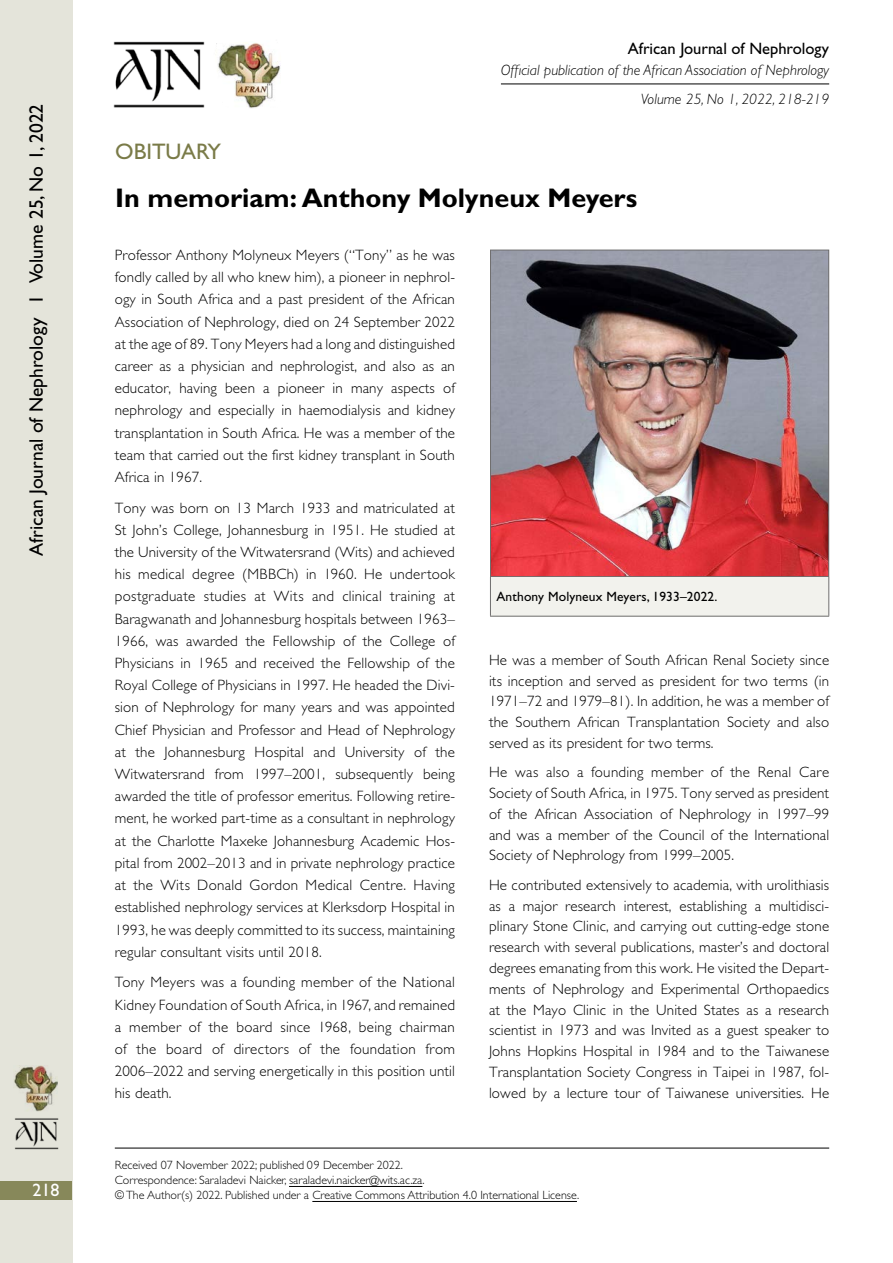
<style>
.page{position:relative;width:893px;height:1263px;background:#fff}
.page>*{position:absolute;margin:0;border:0;box-sizing:border-box;transform-origin:0 0}
.t1{font:700 27px "Gill Sans Std";color:#000}
.t2{font:22.5px "Gill Sans Std";color:#7a7b48}
.t3{font:19.5px "Gill Sans Std";color:#000}
.t4{font:18px "Gill Sans Std";color:#fff}
.t5{font:16.5px "Gill Sans Std";color:#000}
.t6{font:300 15px/22.2px "Gill Sans Std";letter-spacing:.01em;color:#000;text-align:justify}
.t7{font:italic 300 15px/29.5px "Gill Sans Std";color:#000;text-align:right}
.t8{font:13.5px "Gill Sans Std";letter-spacing:.01em;color:#000}
.t9{font:300 12px/15.3px "Gill Sans Std";color:#000}
</style>
<div class="page">
<div style="left:0;top:0;width:72px;height:1263px;background:#e4e4da"></div>
<div style="left:0;top:1181px;width:72px;height:18px;background:#87885a"></div>
<img style="left:14px;top:1118px;width:45px;height:32px">
<img style="left:14px;top:1065px;width:44px;height:46px">
<hr style="left:115px;top:1148px;width:714px;height:1px;background:#000">
<img style="left:113px;top:41px;width:92px;height:67px">
<img style="left:216px;top:42px;width:65px;height:66px">
<hr style="left:501px;top:84px;width:328px;height:1px;background:#000">
<hr style="left:312px;top:1201px;width:265px;height:1px;background:#000">
<hr style="left:289px;top:1186px;width:133px;height:1px;background:#000">
<img style="left:492px;top:252px;width:335px;height:323px">
<div style="left:490px;top:250px;width:339px;height:327px;border:1px solid #706f6f"></div>
<div style="left:490px;top:577px;width:339px;height:39px;background:#f2f2ed"></div>
<hr style="left:490px;top:577px;width:1px;height:39px;background:#706f6f">
<hr style="left:828px;top:577px;width:1px;height:39px;background:#706f6f">
<hr style="left:490px;top:616px;width:339px;height:1px;background:#706f6f">
<h3 class="t3" style="left:25px;top:556px;width:453px;rotate:-90deg">African Journal of Nephrology I Volume 25, No 1, 2022</h3>
<p class="t4" style="left:33px;top:1180px;width:29px">218</p>
<p class="t5" style="left:628px;top:39px;width:203px">African Journal of Nephrology</p>
<p class="t7" style="left:501px;top:55px;width:330px">Official publication of the African Association of Nephrology<br>Volume 25, No 1, 2022, 218-219</p>
<h2 class="t2" style="left:115px;top:138px;width:107px">OBITUARY</h2>
<h1 class="t1" style="left:115px;top:182px;width:523px">In memoriam: Anthony Molyneux Meyers</h1>
<p class="t6" style="left:115px;top:244px;width:342px">Professor Anthony Molyneux Meyers (“Tony” as he was fondly called by all who knew him), a pioneer in nephrol&shy;ogy in South Africa and a past president of the African Association of Nephrology, died on 24 September 2022 at the age of 89. Tony Meyers had a long and distinguished career as a physician and nephrologist, and also as an educator, having been a pioneer in many aspects of nephrology and especially in haemodialysis and kidney transplantation in South Africa. He was a member of the team that carried out the first kidney transplant in South Africa in 1967.</p>
<p class="t6" style="left:115px;top:497px;width:342px">Tony was born on 13 March 1933 and matriculated at St John’s College, Johannesburg in 1951. He studied at the University of the Witwatersrand (Wits) and achieved his medical degree (MBBCh) in 1960. He undertook postgraduate studies at Wits and clinical training at Baragwanath and Johannesburg hospitals between 1963– 1966, was awarded the Fellowship of the College of Physicians in 1965 and received the Fellowship of the Royal College of Physicians in 1997. He headed the Divi&shy;sion of Nephrology for many years and was appointed Chief Physician and Professor and Head of Nephrology at the Johannesburg Hospital and University of the Witwatersrand from 1997–2001, subsequently being awarded the title of professor emeritus. Following retire&shy;ment, he worked part-time as a consultant in nephrology at the Charlotte Maxeke Johannesburg Academic Hos&shy;pital from 2002–2013 and in private nephrology practice at the Wits Donald Gordon Medical Centre. Having established nephrology services at Klerksdorp Hospital in 1993, he was deeply committed to its success, maintaining regular consultant visits until 2018.</p>
<p class="t6" style="left:115px;top:971px;width:342px">Tony Meyers was a founding member of the National Kidney Foundation of South Africa, in 1967, and remained a member of the board since 1968, being chairman of the board of directors of the foundation from 2006–2022 and serving energetically in this position until his death.</p>
<p class="t8" style="left:496px;top:589px;width:222px">Anthony Molyneux Meyers, 1933–2022.</p>
<p class="t6" style="left:489px;top:649px;width:342px;line-height:20.9px">He was a member of South African Renal Society since its inception and served as president for two terms (in 1971–72 and 1979–81). In addition, he was a member of the Southern African Transplantation Society and also served as its president for two terms.</p>
<p class="t6" style="left:489px;top:762px;width:342px;line-height:20.9px">He was also a founding member of the Renal Care Society of South Africa, in 1975. Tony served as president of the African Association of Nephrology in 1997–99 and was a member of the Council of the International Society of Nephrology from 1999–2005.</p>
<p class="t6" style="left:489px;top:874px;width:342px;line-height:20.9px">He contributed extensively to academia, with urolithiasis as a major research interest, establishing a multidisci&shy;plinary Stone Clinic, and carrying out cutting-edge stone research with several publications, master’s and doctoral degrees emanating from this work. He visited the Depart&shy;ments of Nephrology and Experimental Orthopaedics at the Mayo Clinic in the United States as a research scientist in 1973 and was Invited as a guest speaker to Johns Hopkins Hospital in 1984 and to the Taiwanese Transplantation Society Congress in Taipei in 1987, fol&shy;lowed by a lecture tour of Taiwanese universities. He</p>
<p class="t9" style="left:115px;top:1157px;width:466px">Received 07 November 2022; published 09 December 2022.<br>Correspondence: Saraladevi Naicker, saraladevi.naicker@wits.ac.za.<br>© The Author(s) 2022. Published under a Creative Commons Attribution 4.0 International License.</p>
</div>
